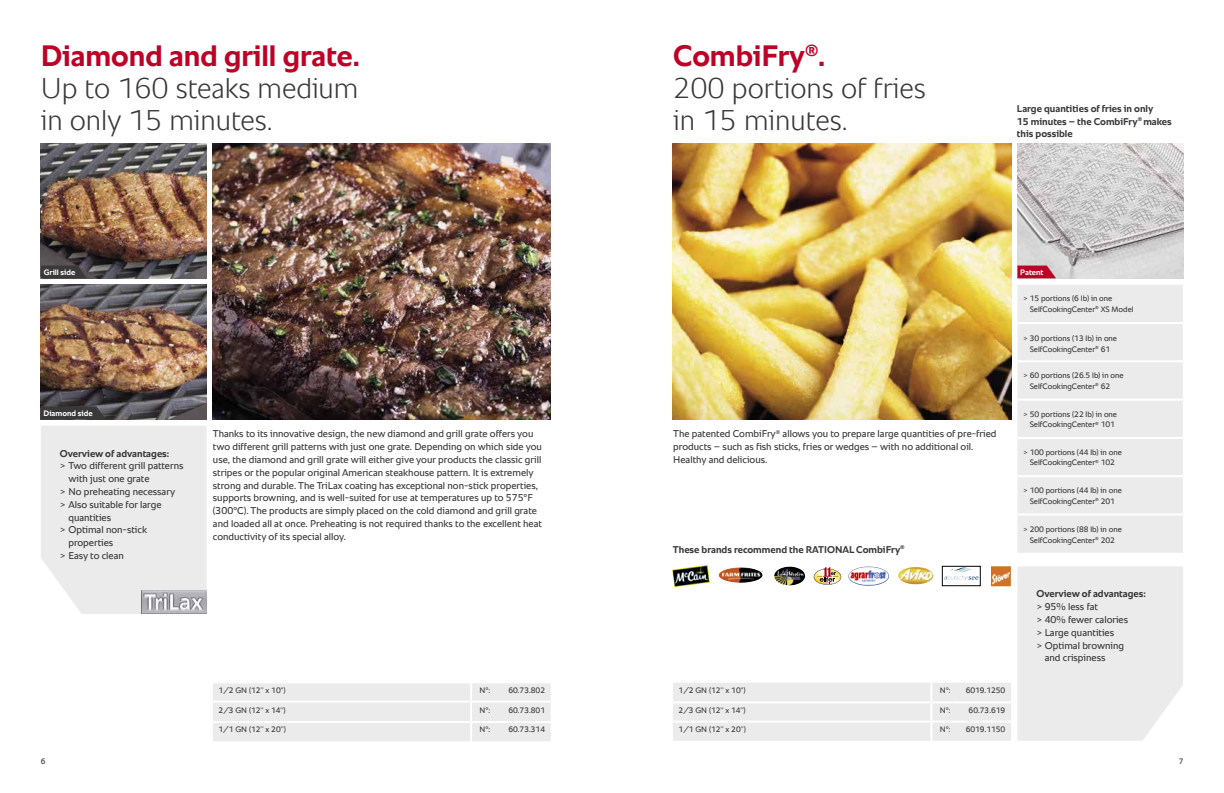
<style>
.page{position:relative;width:1224px;height:793px;background:#fff}
.page>*{position:absolute;margin:0;border:0;box-sizing:border-box;transform-origin:0 0}
.t1{font:700 30px "RATIONAL Sans TT";color:#be0027}
.t2{font:300 29px/32px "RATIONAL Sans TT";letter-spacing:-.005em;color:#393939}
.t3{font:10px/12.8px "RATIONAL Sans TT";color:#393939}
.t4{font:700 10px/12.8px "RATIONAL Sans TT";color:#393939}
.t5{font:8px/10.6px "RATIONAL Sans TT";color:#393939;text-align:center}
.t6{font:700 8px "RATIONAL Sans TT";color:#fff}
</style>
<div class="page">
<img style="left:213px;top:144px;width:338px;height:275px">
<img style="left:41px;top:144px;width:166px;height:134px">
<img style="left:41px;top:285px;width:166px;height:134px">
<div style="left:41px;top:426px;width:166px;height:188px;background:#ebebeb"></div>
<img style="left:141px;top:590px;width:66px;height:24px">
<div style="left:1017px;top:285px;width:166px;height:267px;background:#ebebeb"></div>
<hr style="left:1017px;top:360px;width:168px;height:2px;background:#fff">
<hr style="left:1017px;top:398px;width:168px;height:2px;background:#fff">
<hr style="left:1017px;top:437px;width:168px;height:2px;background:#fff">
<hr style="left:1017px;top:475px;width:168px;height:2px;background:#fff">
<hr style="left:1017px;top:513px;width:168px;height:2px;background:#fff">
<hr style="left:1017px;top:322px;width:168px;height:2px;background:#fff">
<img style="left:673px;top:144px;width:338px;height:275px">
<img style="left:1018px;top:144px;width:165px;height:134px">
<div style="left:1017px;top:566px;width:166px;height:174px;background:#ebebeb"></div>
<div style="left:673px;top:683px;width:338px;height:57px;background:#ebebeb"></div>
<hr style="left:673px;top:701px;width:258px;height:2px;background:#fff">
<hr style="left:931px;top:701px;width:21px;height:2px;background:#fff">
<hr style="left:952px;top:701px;width:59px;height:2px;background:#fff">
<hr style="left:673px;top:720px;width:258px;height:2px;background:#fff">
<hr style="left:931px;top:720px;width:21px;height:2px;background:#fff">
<hr style="left:952px;top:720px;width:59px;height:2px;background:#fff">
<div style="left:213px;top:683px;width:338px;height:58px;background:#ebebeb"></div>
<hr style="left:213px;top:700px;width:258px;height:2px;background:#fff">
<hr style="left:471px;top:700px;width:21px;height:2px;background:#fff">
<hr style="left:492px;top:700px;width:59px;height:2px;background:#fff">
<hr style="left:213px;top:721px;width:258px;height:2px;background:#fff">
<hr style="left:471px;top:721px;width:21px;height:2px;background:#fff">
<hr style="left:492px;top:721px;width:59px;height:2px;background:#fff">
<img style="left:991px;top:566px;width:20px;height:20px">
<img style="left:719px;top:567px;width:44px;height:15px">
<img style="left:898px;top:566px;width:36px;height:18px">
<img style="left:848px;top:566px;width:41px;height:20px">
<img style="left:944px;top:568px;width:34px;height:12px">
<div style="left:942px;top:566px;width:38px;height:20px;border:1px solid #000"></div>
<img style="left:691px;top:564px;width:17px;height:3px">
<img style="left:774px;top:566px;width:31px;height:19px">
<svg style="left:813px;top:567px;width:29px;height:18px"></svg>
<svg style="left:41px;top:265px;width:46px;height:13px"></svg>
<svg style="left:41px;top:406px;width:65px;height:13px"></svg>
<svg style="left:1017px;top:265px;width:39px;height:13px"></svg>
<h1 class="t1" style="left:41px;top:34px;width:321px">Diamond and grill grate.</h1>
<h2 class="t2" style="left:41px;top:72px;width:319px">Up to 160 steaks medium in only 15 minutes.</h2>
<h1 class="t1" style="left:673px;top:34px;width:154px">CombiFry<sup>®</sup>.</h1>
<h2 class="t2" style="left:673px;top:72px;width:254px">200 portions of fries in 15 minutes.</h2>
<p class="t4" style="left:1017px;top:102px;width:156px">Large quantities of fries in only<br>15 minutes – the CombiFry<sup>®</sup> makes this possible</p>
<p class="t6" style="left:44px;top:266px;width:33px">Grill side</p>
<p class="t6" style="left:44px;top:407px;width:50px">Diamond side</p>
<p class="t4" style="left:60px;top:447px;width:111px">Overview of advantages:</p>
<p class="t3" style="left:60px;top:459px;width:125px">&gt; Two different grill patterns</p>
<p class="t3" style="left:68px;top:472px;width:83px">with just one grate</p>
<p class="t3" style="left:60px;top:485px;width:117px">&gt; No preheating necessary</p>
<p class="t3" style="left:60px;top:498px;width:103px">&gt; Also suitable for large</p>
<p class="t3" style="left:68px;top:511px;width:44px">quantities</p>
<p class="t3" style="left:60px;top:523px;width:89px">&gt; Optimal non-stick</p>
<p class="t3" style="left:68px;top:536px;width:46px">properties</p>
<p class="t3" style="left:60px;top:549px;width:66px">&gt; Easy to clean</p>
<p class="t3" style="left:213px;top:427px;width:331px">Thanks to its innovative design, the new diamond and grill grate offers you two different grill patterns with just one grate. Depending on which side you use, the diamond and grill grate will either give your products the classic grill stripes or the popular original American steakhouse pattern. It is extremely strong and durable. The TriLax coating has exceptional non-stick properties, supports browning, and is well-suited for use at temperatures up to 575°F (300°C). The products are simply placed on the cold diamond and grill grate and loaded all at once. Preheating is not required thanks to the excellent heat conductivity of its special alloy.</p>
<p class="t3" style="left:673px;top:427px;width:325px">The patented CombiFry<sup>®</sup> allows you to prepare large quantities of pre-fried products – such as fish sticks, fries or wedges – with no additional oil.<br>Healthy and delicious.</p>
<p class="t5" style="left:219px;top:685px;width:69px">1/2 GN (12’’ x 10")</p>
<p class="t5" style="left:480px;top:685px;width:12px">N°:</p>
<p class="t5" style="left:508px;top:685px;width:38px">60.73.802</p>
<p class="t5" style="left:219px;top:704px;width:69px">2/3 GN (12'' x 14'')</p>
<p class="t5" style="left:480px;top:704px;width:12px">N°:</p>
<p class="t5" style="left:508px;top:704px;width:38px">60.73.801</p>
<p class="t5" style="left:219px;top:724px;width:69px">1/1 GN (12’’ x 20’’)</p>
<p class="t5" style="left:480px;top:724px;width:12px">N°:</p>
<p class="t5" style="left:508px;top:724px;width:38px">60.73.314</p>
<p class="t4" style="left:673px;top:543px;width:233px">These brands recommend the RATIONAL CombiFry<sup>®</sup></p>
<p class="t5" style="left:679px;top:685px;width:69px">1/2 GN (12’’ x 10")</p>
<p class="t5" style="left:940px;top:685px;width:12px">N°:</p>
<p class="t5" style="left:966px;top:685px;width:41px">6019.1250</p>
<p class="t5" style="left:679px;top:704px;width:69px">2/3 GN (12'' x 14'')</p>
<p class="t5" style="left:940px;top:704px;width:12px">N°:</p>
<p class="t5" style="left:969px;top:704px;width:38px">60.73.619</p>
<p class="t5" style="left:679px;top:724px;width:69px">1/1 GN (12’’ x 20’’)</p>
<p class="t5" style="left:940px;top:724px;width:12px">N°:</p>
<p class="t5" style="left:966px;top:724px;width:41px">6019.1150</p>
<p class="t6" style="left:1020px;top:266px;width:25px">Patent</p>
<p class="t5" style="left:1030px;top:293px;width:106px;text-align:left;text-indent:-7px">&gt; 15 portions (6 lb) in one<br>SelfCookingCenter<sup>®</sup> XS Model</p>
<p class="t5" style="left:1023px;top:333px;width:95px">&gt; 30 portions (13 lb) in one<br>SelfCookingCenter<sup>®</sup> 61</p>
<p class="t5" style="left:1030px;top:370px;width:95px;text-align:left;text-indent:-7px">&gt; 60 portions (26.5 lb) in one<br>SelfCookingCenter<sup>®</sup> 62</p>
<p class="t5" style="left:1023px;top:408px;width:95px">&gt; 50 portions (22 lb) in one<br>SelfCookingCenter<sup>®</sup> 101</p>
<p class="t5" style="left:1023px;top:447px;width:100px">&gt; 100 portions (44 lb) in one<br>SelfCookingCenter<sup>®</sup> 102</p>
<p class="t5" style="left:1023px;top:485px;width:100px">&gt; 100 portions (44 lb) in one<br>SelfCookingCenter<sup>®</sup> 201</p>
<p class="t5" style="left:1023px;top:524px;width:100px">&gt; 200 portions (88 lb) in one<br>SelfCookingCenter<sup>®</sup> 202</p>
<p class="t4" style="left:1037px;top:587px;width:111px">Overview of advantages:</p>
<p class="t3" style="left:1037px;top:600px;width:63px">&gt; 95% less fat</p>
<p class="t3" style="left:1037px;top:613px;width:93px">&gt; 40% fewer calories</p>
<p class="t3" style="left:1037px;top:626px;width:79px">&gt; Large quantities</p>
<p class="t3" style="left:1037px;top:639px;width:89px">&gt; Optimal browning</p>
<p class="t3" style="left:1045px;top:651px;width:62px">and crispiness</p>
<p class="t5" style="left:41px;top:756px;width:6px">6</p>
<p class="t5" style="left:1179px;top:756px;width:6px">7</p>
</div>
